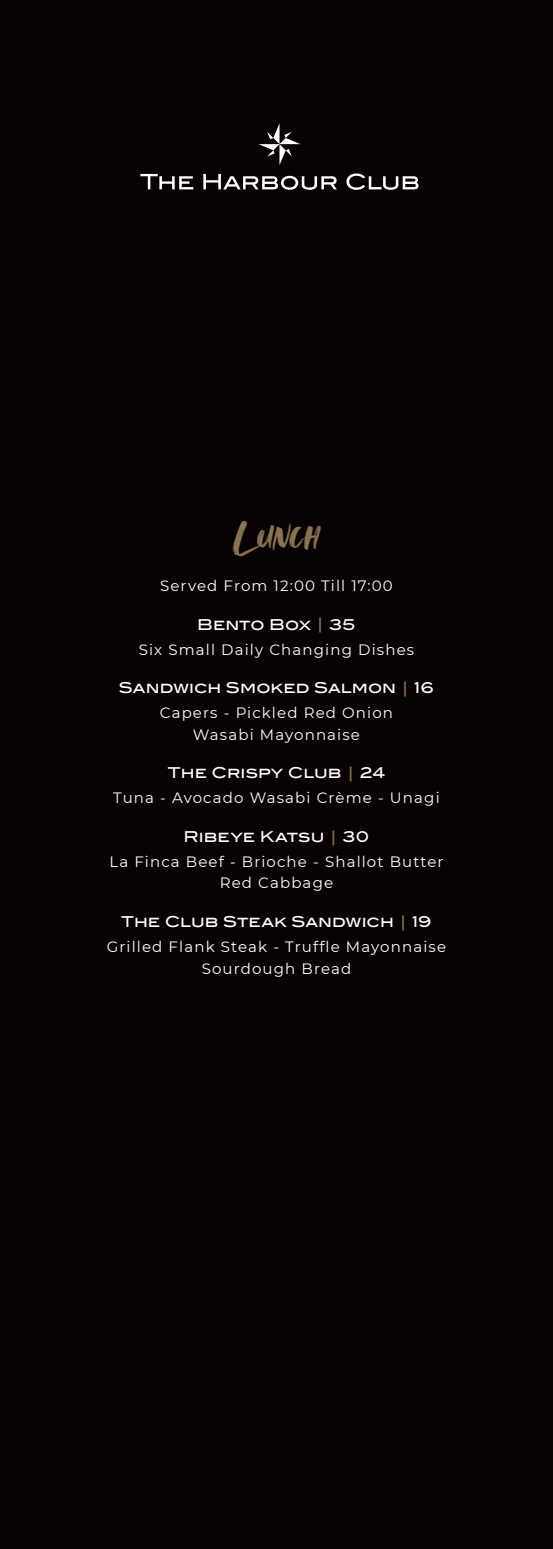
<style>
.page{position:relative;width:553px;height:1549px;background:#fff}
.page>*{position:absolute;margin:0;border:0;box-sizing:border-box;transform-origin:0 0}
.t1{font:46.25px "Perfect Moment Script";color:#89744f}
.t2{font:15px/21.2px "Montserrat";letter-spacing:.075em;color:#fff;text-align:center}
.t3{font:15px "Blair ITC Std";letter-spacing:.005em;color:#fff}
.s1{color:#89744f}
</style>
<div class="page">
<div style="left:0;top:0;width:553px;height:1548px;background:#080302"></div>
<svg style="left:259px;top:123px;width:41px;height:42px"></svg>
<svg style="left:140px;top:174px;width:53px;height:15px"></svg>
<svg style="left:203px;top:174px;width:134px;height:16px"></svg>
<svg style="left:346px;top:173px;width:72px;height:17px"></svg>
<h1 class="t1" style="left:234px;top:501px;width:87px">Lunch</h1>
<p class="t2" style="left:160px;top:574px;width:234px">Served From 12:00 Till 17:00</p>
<p class="t3" style="left:197px;top:615px;width:160px">Bento Box <span class="s1">|</span> 35</p>
<p class="t2" style="left:139px;top:638px;width:277px">Six Small Daily Changing Dishes</p>
<p class="t3" style="left:119px;top:679px;width:317px">Sandwich Smoked Salmon <span class="s1">|</span> 16</p>
<p class="t2" style="left:160px;top:702px;width:235px">Capers - Pickled Red Onion<br>Wasabi Mayonnaise</p>
<p class="t3" style="left:168px;top:764px;width:219px">The Crispy Club <span class="s1">|</span> 24</p>
<p class="t2" style="left:113px;top:787px;width:328px">Tuna - Avocado Wasabi Crème - Unagi</p>
<p class="t3" style="left:183px;top:827px;width:187px">Ribeye Katsu <span class="s1">|</span> 30</p>
<p class="t2" style="left:109px;top:850px;width:336px">La Finca Beef - Brioche - Shallot Butter<br>Red Cabbage</p>
<p class="t3" style="left:121px;top:912px;width:312px">The Club Steak Sandwich <span class="s1">|</span> 19</p>
<p class="t2" style="left:107px;top:935px;width:341px">Grilled Flank Steak - Truffle Mayonnaise<br>Sourdough Bread</p>
</div>
